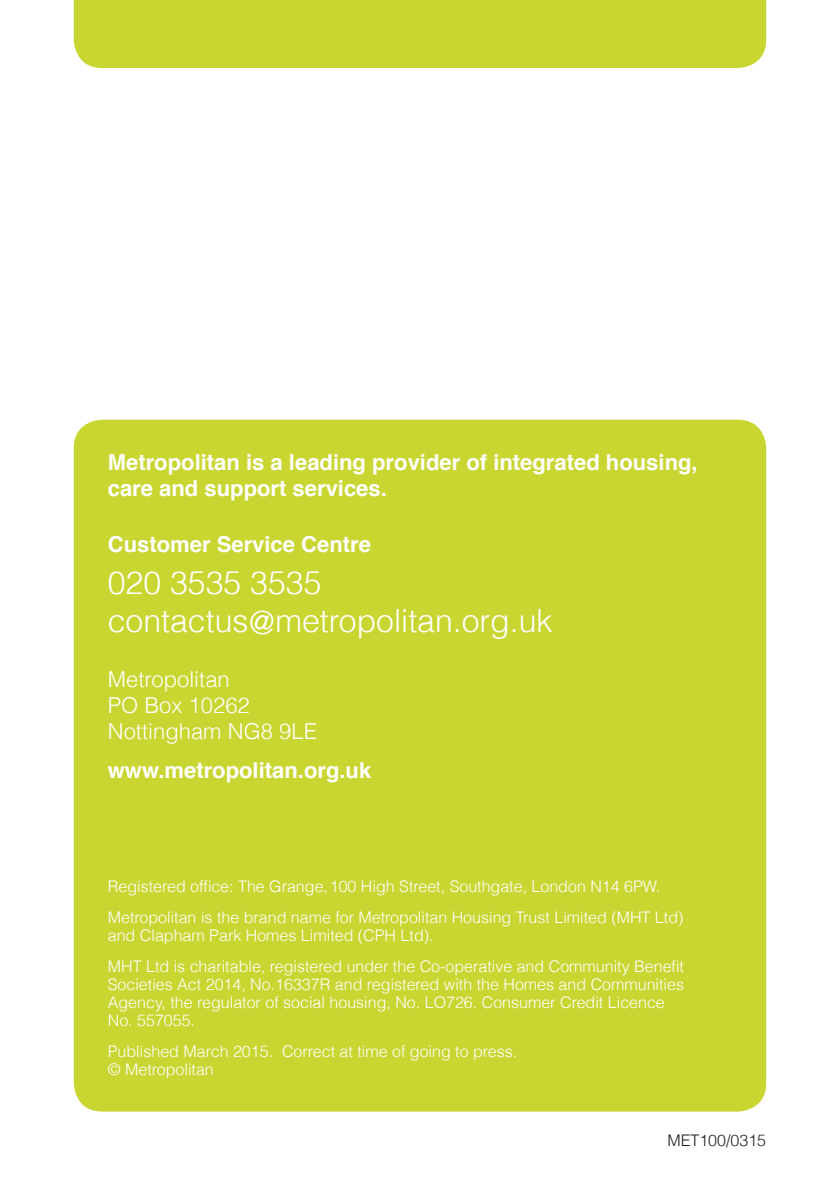
<style>
.page{position:relative;width:840px;height:1191px;background:#fff}
.page>*{position:absolute;margin:0;border:0;box-sizing:border-box;transform-origin:0 0}
.Back_cover_Text_11_1{font:300 32px "Helvetica";color:#fff}
.Back_cover_Text_11_1-2{font:700 22px/26px "Helvetica";color:#fff}
.Back_cover_Text_11_1-3{font:300 22px/26px "Helvetica";color:#fff}
.Back_cover_Registrat{font:300 16px/18px "Helvetica";color:#fff}
.BODY_TEXT_HelvLt_11{font:300 16px "Helvetica";color:#231f20}
</style>
<div class="page">
<div style="left:74px;top:0;width:691px;height:68px;background:#c9d632"></div>
<div style="left:74px;top:420px;width:691px;height:691px;background:#c9d632;border-radius:28px"></div>
<p class="Back_cover_Text_11_1-2" style="left:108px;top:450px;width:591px">Metropolitan is a leading provider of integrated housing, care and support services.</p>
<p class="Back_cover_Text_11_1-2" style="left:108px;top:532px;width:264px">Customer Service Centre</p>
<p class="Back_cover_Text_11_1" style="left:108px;top:563px;width:215px">020 3535 3535</p>
<p class="Back_cover_Text_11_1" style="left:108px;top:601px;width:446px">contactus@metropolitan.org.uk</p>
<p class="Back_cover_Text_11_1-3" style="left:108px;top:666px;width:211px">Metropolitan<br>PO Box 10262<br>Nottingham NG8 9LE</p>
<p class="Back_cover_Text_11_1-2" style="left:108px;top:758px;width:265px">www.metropolitan.org.uk</p>
<p class="Back_cover_Registrat" style="left:108px;top:877px;width:553px">Registered office: The Grange, 100 High Street, Southgate, London N14 6PW.</p>
<p class="Back_cover_Registrat" style="left:108px;top:908px;width:576px">Metropolitan is the brand name for Metropolitan Housing Trust Limited (MHT Ltd) and Clapham Park Homes Limited (CPH Ltd).</p>
<p class="Back_cover_Registrat" style="left:108px;top:957px;width:577px">MHT Ltd is charitable, registered under the Co-operative and Community Benefit Societies Act 2014, No.16337R and registered with the Homes and Communities Agency, the regulator of social housing, No. LO726. Consumer Credit Licence No. 557055.</p>
<p class="Back_cover_Registrat" style="left:108px;top:1042px;width:411px">Published March 2015. Correct at time of going to press. © Metropolitan</p>
<p class="BODY_TEXT_HelvLt_11" style="left:667px;top:1130px;width:100px">MET100/0315</p>
</div>
